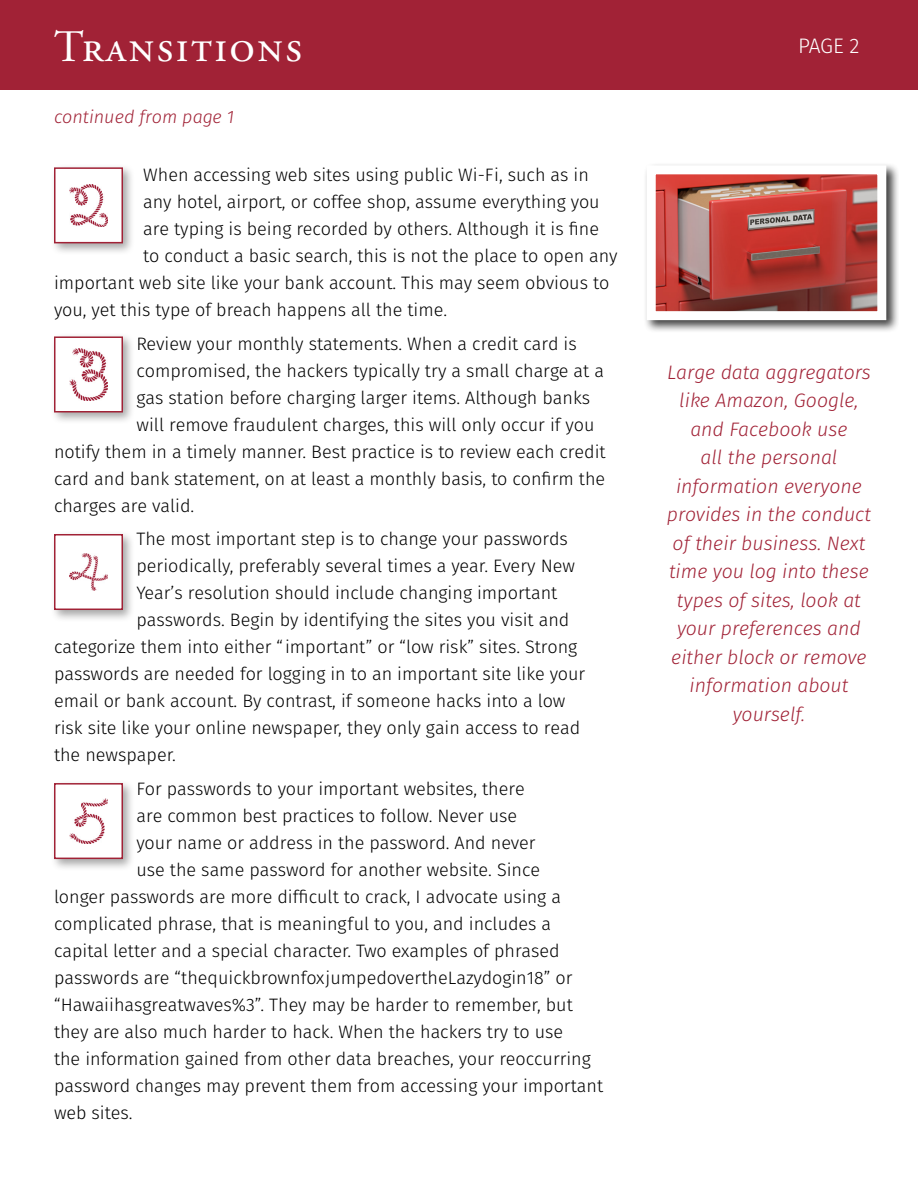
<style>
.page{position:relative;width:918px;height:1188px;background:#fff}
.page>*{position:absolute;margin:0;border:0;box-sizing:border-box;transform-origin:0 0}
.t1{font:45px "Adobe Garamond Pro";letter-spacing:.05em;color:#fff}
.t2{font:300 21px "Fira Sans";color:#fff}
.t3{font:italic 300 19.5px/28.5px "Fira Sans";color:#a12236;text-align:center}
.t4{font:300 18px "Fira Sans";color:#000}
.t5{font:italic 300 18px "Fira Sans";color:#a12236}
</style>
<div class="page">
<div style="left:0;top:0;width:918px;height:90px;background:#a12236"></div>
<div style="left:643px;top:162px;width:256px;height:172px;background:#000;opacity:.75"></div>
<img style="left:657px;top:175px;width:219px;height:135px">
<div style="left:647px;top:165px;width:239px;height:155px;border:9px solid #fff"></div>
<div style="left:50px;top:332px;width:85px;height:93px;background:#000;opacity:.35"></div>
<div style="left:55px;top:337px;width:67px;height:75px;background:#fff"></div>
<img style="left:70px;top:348px;width:37px;height:53px">
<div style="left:54px;top:336px;width:69px;height:76px;border:2px solid #a12236"></div>
<div style="left:50px;top:530px;width:85px;height:92px;background:#000;opacity:.35"></div>
<div style="left:55px;top:535px;width:67px;height:74px;background:#fff"></div>
<img style="left:70px;top:554px;width:37px;height:36px">
<div style="left:54px;top:534px;width:69px;height:76px;border:2px solid #a12236"></div>
<div style="left:50px;top:779px;width:85px;height:92px;background:#000;opacity:.35"></div>
<div style="left:55px;top:784px;width:67px;height:74px;background:#fff"></div>
<img style="left:70px;top:799px;width:37px;height:44px">
<div style="left:54px;top:783px;width:69px;height:76px;border:2px solid #a12236"></div>
<div style="left:50px;top:163px;width:85px;height:93px;background:#000;opacity:.35"></div>
<div style="left:55px;top:168px;width:67px;height:75px;background:#fff"></div>
<img style="left:70px;top:184px;width:37px;height:43px">
<div style="left:54px;top:167px;width:69px;height:76px;border:2px solid #a12236"></div>
<h1 class="t1" style="left:54px;top:20px;width:250px">Transitions</h1>
<p class="t2" style="left:798px;top:31px;width:63px">PAGE 2</p>
<p class="t5" style="left:54px;top:104px;width:182px">continued from page 1</p>
<p class="t4" style="left:143px;top:162px;width:447px">When accessing web sites using public Wi-Fi, such as in</p>
<p class="t4" style="left:143px;top:189px;width:458px">any hotel, airport, or coffee shop, assume everything you</p>
<p class="t4" style="left:143px;top:216px;width:457px">are typing is being recorded by others. Although it is fine</p>
<p class="t4" style="left:143px;top:243px;width:476px">to conduct a basic search, this is not the place to open any</p>
<p class="t4" style="left:54px;top:270px;width:557px">important web site like your bank account. This may seem obvious to</p>
<p class="t4" style="left:54px;top:297px;width:395px">you, yet this type of breach happens all the time.</p>
<p class="t4" style="left:136px;top:331px;width:442px">Review your monthly statements. When a credit card is</p>
<p class="t4" style="left:136px;top:358px;width:469px">compromised, the hackers typically try a small charge at a</p>
<p class="t4" style="left:136px;top:385px;width:455px">gas station before charging larger items. Although banks</p>
<p class="t4" style="left:136px;top:412px;width:460px">will remove fraudulent charges, this will only occur if you</p>
<p class="t4" style="left:54px;top:439px;width:553px">notify them in a timely manner. Best practice is to review each credit</p>
<p class="t4" style="left:54px;top:466px;width:553px">card and bank statement, on at least a monthly basis, to confirm the</p>
<p class="t4" style="left:54px;top:493px;width:142px">charges are valid.</p>
<p class="t4" style="left:136px;top:526px;width:433px">The most important step is to change your passwords</p>
<p class="t4" style="left:136px;top:553px;width:440px">periodically, preferably several times a year. Every New</p>
<p class="t4" style="left:136px;top:580px;width:422px">Year’s resolution should include changing important</p>
<p class="t4" style="left:136px;top:607px;width:434px">passwords. Begin by identifying the sites you visit and</p>
<p class="t4" style="left:54px;top:634px;width:525px">categorize them into either “important” or “low risk” sites. Strong</p>
<p class="t4" style="left:54px;top:661px;width:533px">passwords are needed for logging in to an important site like your</p>
<p class="t4" style="left:54px;top:688px;width:513px">email or bank account. By contrast, if someone hacks into a low</p>
<p class="t4" style="left:54px;top:715px;width:528px">risk site like your online newspaper, they only gain access to read</p>
<p class="t4" style="left:54px;top:742px;width:123px">the newspaper.</p>
<p class="t4" style="left:136px;top:776px;width:390px">For passwords to your important websites, there</p>
<p class="t4" style="left:136px;top:803px;width:382px">are common best practices to follow. Never use</p>
<p class="t4" style="left:136px;top:830px;width:401px">your name or address in the password. And never</p>
<p class="t4" style="left:136px;top:857px;width:405px">use the same password for another website. Since</p>
<p class="t4" style="left:54px;top:884px;width:509px">longer passwords are more difficult to crack, I advocate using a</p>
<p class="t4" style="left:54px;top:911px;width:499px">complicated phrase, that is meaningful to you, and includes a</p>
<p class="t4" style="left:54px;top:938px;width:507px">capital letter and a special character. Two examples of phrased</p>
<p class="t4" style="left:54px;top:965px;width:520px">passwords are “thequickbrownfoxjumpedovertheLazydogin18” or</p>
<p class="t4" style="left:54px;top:992px;width:520px">“Hawaiihasgreatwaves%3”. They may be harder to remember, but</p>
<p class="t4" style="left:54px;top:1019px;width:511px">they are also much harder to hack. When the hackers try to use</p>
<p class="t4" style="left:54px;top:1046px;width:538px">the information gained from other data breaches, your reoccurring</p>
<p class="t4" style="left:54px;top:1073px;width:551px">password changes may prevent them from accessing your important</p>
<p class="t4" style="left:54px;top:1100px;width:80px">web sites.</p>
<p class="t3" style="left:667px;top:358px;width:206px">Large data aggregators like Amazon, Google, and Facebook use<br>all the personal information everyone provides in the conduct of their business. Next time you log into these types of sites, look at your preferences and either block or remove information about yourself.</p>
</div>
